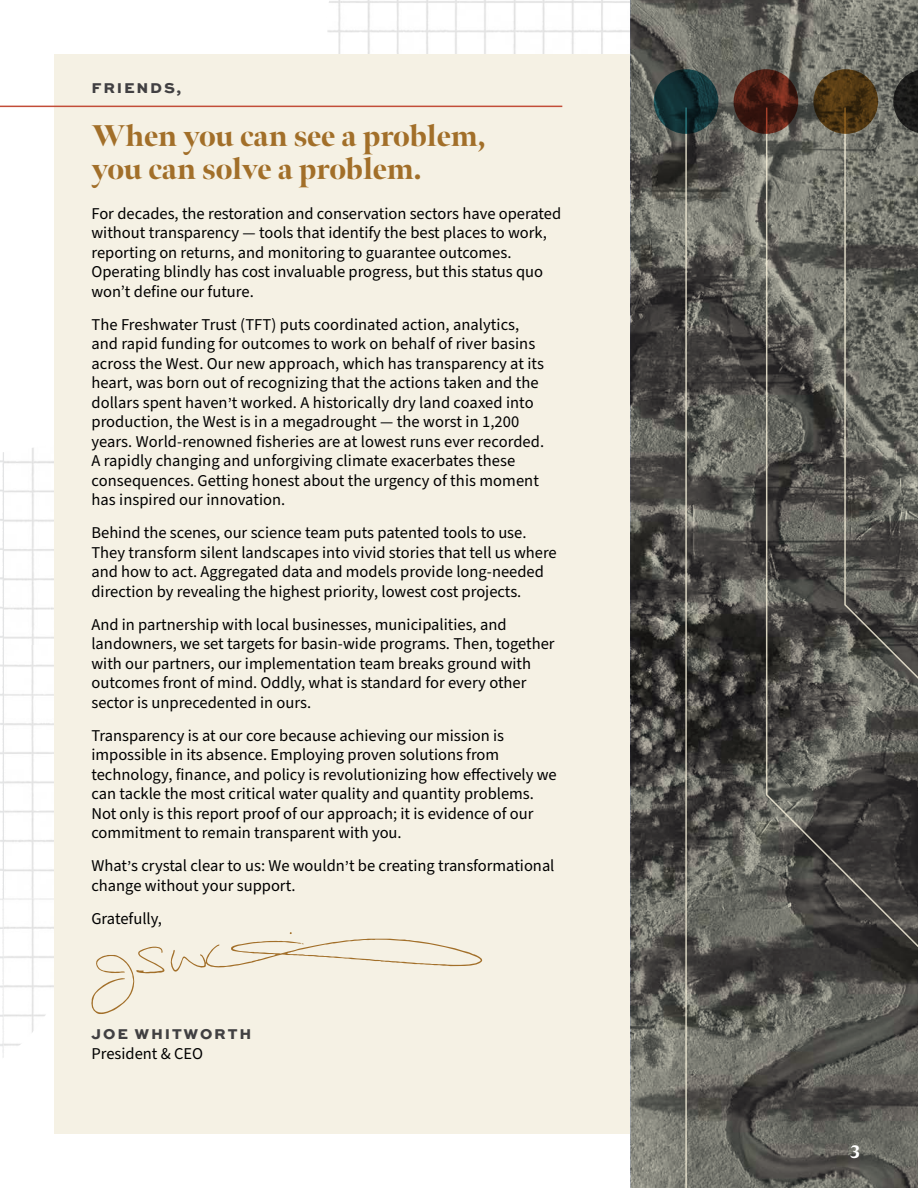
<style>
.page{position:relative;width:918px;height:1188px;background:#fff}
.page>*{position:absolute;margin:0;border:0;box-sizing:border-box;transform-origin:0 0}
.t1{font:900 30px/33px "Meno Banner";color:#a26f29}
.t2{font:900 18px "Meno Banner";color:#fff}
.t3{font:16.5px/19.5px "Source Sans Pro";color:#000}
.t4{font:800 15px "Sweet Sans Pro";letter-spacing:.12em;color:#414042}
</style>
<div class="page">
<img style="left:0;top:452px;width:4px;height:606px">
<img style="left:5px;top:448px;width:49px;height:197px">
<img style="left:5px;top:645px;width:49px;height:50px">
<img style="left:5px;top:695px;width:49px;height:51px">
<img style="left:5px;top:746px;width:49px;height:153px">
<img style="left:4px;top:461px;width:1px;height:438px">
<img style="left:4px;top:899px;width:50px;height:147px">
<img style="left:379px;top:0;width:252px;height:54px">
<img style="left:327px;top:0;width:52px;height:54px">
<div style="left:54px;top:54px;width:864px;height:1080px;background:#f5f1e4"></div>
<hr style="left:0;top:106px;width:562px;height:1px;background:#c24d38">
<svg style="left:91px;top:932px;width:392px;height:82px"></svg>
<svg style="left:631px;top:0;width:287px;height:1188px"></svg>
<p class="t4" style="left:92px;top:81px;width:91px">FRIENDS,</p>
<h1 class="t1" style="left:91px;top:123px;width:395px">When you can see a problem, you can solve a problem.</h1>
<p class="t3" style="left:91px;top:205px;width:471px">For decades, the restoration and conservation sectors have operated without transparency — tools that identify the best places to work, reporting on returns, and monitoring to guarantee outcomes.<br>Operating blindly has cost invaluable progress, but this status quo wonʼt define our future.</p>
<p class="t3" style="left:91px;top:316px;width:454px">The Freshwater Trust (TFT) puts coordinated action, analytics, and rapid funding for outcomes to work on behalf of river basins across the West. Our new approach, which has transparency at its heart, was born out of recognizing that the actions taken and the dollars spent havenʼt worked. A historically dry land coaxed into production, the West is in a megadrought — the worst in 1,200 years. World-renowned fisheries are at lowest runs ever recorded.<br>A rapidly changing and unforgiving climate exacerbates these consequences. Getting honest about the urgency of this moment has inspired our innovation.</p>
<p class="t3" style="left:91px;top:524px;width:467px">Behind the scenes, our science team puts patented tools to use.<br>They transform silent landscapes into vivid stories that tell us where and how to act. Aggregated data and models provide long-needed direction by revealing the highest priority, lowest cost projects.</p>
<p class="t3" style="left:91px;top:616px;width:465px">And in partnership with local businesses, municipalities, and landowners, we set targets for basin-wide programs. Then, together with our partners, our implementation team breaks ground with outcomes front of mind. Oddly, what is standard for every other sector is unprecedented in ours.</p>
<p class="t3" style="left:91px;top:727px;width:467px">Transparency is at our core because achieving our mission is impossible in its absence. Employing proven solutions from technology, finance, and policy is revolutionizing how effectively we can tackle the most critical water quality and quantity problems.<br>Not only is this report proof of our approach; it is evidence of our commitment to remain transparent with you.</p>
<p class="t3" style="left:91px;top:857px;width:465px">Whatʼs crystal clear to us: We wouldnʼt be creating transformational change without your support.</p>
<p class="t3" style="left:91px;top:910px;width:72px">Gratefully,</p>
<p class="t4" style="left:92px;top:1028px;width:161px">JOE WHITWORTH</p>
<p class="t3" style="left:91px;top:1045px;width:113px">President &amp; CEO</p>
<p class="t2" style="left:850px;top:1144px;width:11px">3</p>
</div>
